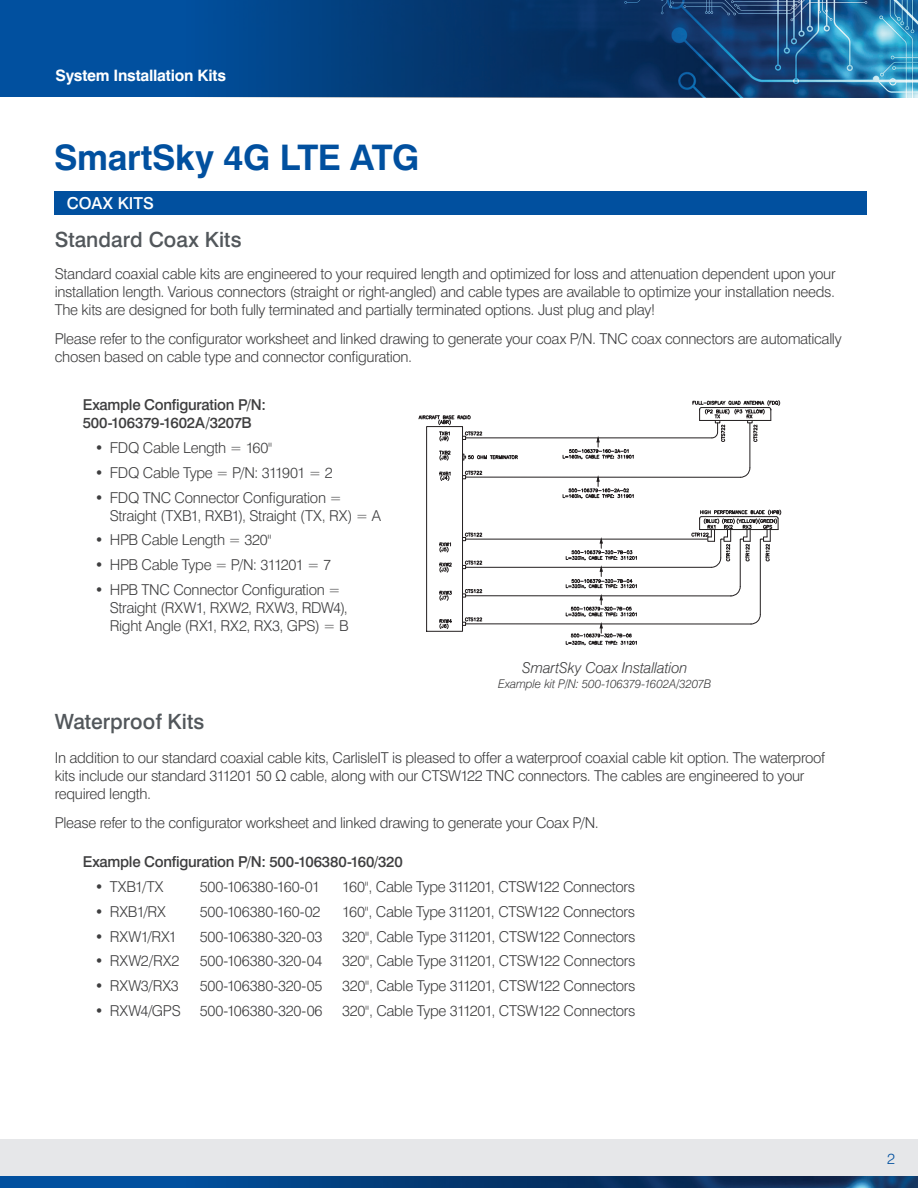
<style>
.page{position:relative;width:918px;height:1188px;background:#fff}
.page>*{position:absolute;margin:0;border:0;box-sizing:border-box;transform-origin:0 0}
.t1{font:700 35.25px "Swiss 721 BT";letter-spacing:-.01em;color:#01509f}
.Headline_2{font:500 21px "Swiss 721 BT";color:#52575b}
.Header_Bar{font:500 16.5px "Swiss 721 BT";color:#fff}
.t2{font:700 15.75px "Swiss 721 BT";letter-spacing:-.015em;color:#fff}
.t3{font:300 15px/18px "Swiss 721 BT";letter-spacing:-.02em;color:#3e3e3f}
.t4{font:500 15px/18px "Swiss 721 BT";letter-spacing:-.02em;color:#3e3e3f}
.t5{font:italic 300 15px "Swiss 721 BT";letter-spacing:-.01em;color:#3e3e3f}
.t6{font:300 15px "Swiss 721 BT";color:#01509f}
.t7{font:italic 300 12px "Swiss 721 BT";letter-spacing:-.01em;color:#3e3e3f}
</style>
<div class="page">
<div style="left:426px;top:426px;width:37px;height:206px;border:1px solid #231f20"></div>
<hr style="left:750px;top:423px;width:1px;height:45px;background:#231f20">
<svg style="left:740px;top:467px;width:10px;height:11px"></svg>
<hr style="left:466px;top:438px;width:246px;height:1px;background:#231f20">
<hr style="left:466px;top:477px;width:274px;height:1px;background:#231f20">
<hr style="left:740px;top:540px;width:1px;height:47px;background:#231f20">
<svg style="left:730px;top:586px;width:11px;height:10px"></svg>
<hr style="left:760px;top:540px;width:1px;height:75px;background:#231f20">
<svg style="left:750px;top:614px;width:11px;height:10px"></svg>
<hr style="left:466px;top:539px;width:241px;height:1px;background:#231f20">
<hr style="left:466px;top:596px;width:265px;height:1px;background:#231f20">
<hr style="left:466px;top:567px;width:245px;height:1px;background:#231f20">
<hr style="left:466px;top:624px;width:285px;height:1px;background:#231f20">
<svg style="left:439px;top:431px;width:11px;height:11px"></svg>
<svg style="left:439px;top:451px;width:12px;height:10px"></svg>
<svg style="left:439px;top:471px;width:12px;height:10px"></svg>
<svg style="left:439px;top:542px;width:12px;height:11px"></svg>
<svg style="left:439px;top:562px;width:13px;height:11px"></svg>
<svg style="left:418px;top:415px;width:53px;height:10px"></svg>
<svg style="left:439px;top:590px;width:13px;height:11px"></svg>
<svg style="left:439px;top:619px;width:13px;height:10px"></svg>
<svg style="left:463px;top:453px;width:55px;height:8px"></svg>
<svg style="left:462px;top:431px;width:20px;height:9px"></svg>
<svg style="left:462px;top:471px;width:20px;height:8px"></svg>
<svg style="left:692px;top:400px;width:88px;height:42px"></svg>
<svg style="left:462px;top:532px;width:20px;height:9px"></svg>
<svg style="left:462px;top:560px;width:20px;height:9px"></svg>
<svg style="left:462px;top:589px;width:20px;height:8px"></svg>
<svg style="left:462px;top:617px;width:20px;height:9px"></svg>
<svg style="left:691px;top:509px;width:90px;height:59px"></svg>
<svg style="left:563px;top:437px;width:71px;height:22px"></svg>
<svg style="left:563px;top:476px;width:71px;height:23px"></svg>
<svg style="left:566px;top:538px;width:71px;height:23px"></svg>
<svg style="left:566px;top:567px;width:71px;height:22px"></svg>
<svg style="left:566px;top:595px;width:71px;height:22px"></svg>
<svg style="left:566px;top:623px;width:71px;height:23px"></svg>
<div style="left:55px;top:191px;width:812px;height:23px;background:#01509f"></div>
<img style="left:0;top:0;width:918px;height:97px">
<div style="left:0;top:1139px;width:918px;height:49px;background:#e6e7e9"></div>
<img style="left:0;top:1176px;width:918px;height:12px">
<p class="t2" style="left:56px;top:66px;width:172px">System Installation Kits</p>
<p class="t1" style="left:54px;top:137px;width:367px">SmartSky 4G LTE ATG</p>
<p class="Header_Bar" style="left:67px;top:193px;width:89px">COAX KITS</p>
<p class="Headline_2" style="left:55px;top:227px;width:188px">Standard Coax Kits</p>
<p class="t3" style="left:55px;top:264px;width:782px;text-align:justify">Standard coaxial cable kits are engineered to your required length and optimized for loss and attenuation dependent upon your installation length. Various connectors (straight or right-angled) and cable types are available to optimize your installation needs.<br>The kits are designed for both fully terminated and partially terminated options. Just plug and play!</p>
<p class="t3" style="left:55px;top:329px;width:789px">Please refer to the configurator worksheet and linked drawing to generate your coax P/N. TNC coax connectors are automatically chosen based on cable type and connector configuration.</p>
<p class="t4" style="left:83px;top:396px;width:185px">Example Configuration P/N:<br>500-106379-1602A/3207B</p>
<p class="t3" style="left:95px;top:439px;width:179px">• FDQ Cable Length = 160"</p>
<p class="t3" style="left:95px;top:463px;width:239px">• FDQ Cable Type = P/N: 311901 = 2</p>
<p class="t3" style="left:110px;top:488px;width:273px;text-indent:-15px">• FDQ TNC Connector Configuration =<br>Straight (TXB1, RXB1), Straight (TX, RX) = A</p>
<p class="t3" style="left:95px;top:531px;width:178px">• HPB Cable Length = 320"</p>
<p class="t3" style="left:95px;top:556px;width:238px">• HPB Cable Type = P/N: 311201 = 7</p>
<p class="t3" style="left:110px;top:580px;width:240px;text-indent:-15px">• HPB TNC Connector Configuration =<br>Straight (RXW1, RXW2, RXW3, RDW4),<br>Right Angle (RX1, RX2, RX3, GPS) = B</p>
<p class="Headline_2" style="left:55px;top:709px;width:151px">Waterproof Kits</p>
<p class="t5" style="left:522px;top:659px;width:167px">SmartSky Coax Installation</p>
<p class="t7" style="left:498px;top:676px;width:215px">Example kit P/N: 500-106379-1602A/3207B</p>
<p class="t3" style="left:55px;top:748px;width:772px">In addition to our standard coaxial cable kits, CarlisleIT is pleased to offer a waterproof coaxial cable kit option. The waterproof kits include our standard 311201 50 Ω cable, along with our CTSW122 TNC connectors. The cables are engineered to your required length.</p>
<p class="t3" style="left:55px;top:813px;width:546px">Please refer to the configurator worksheet and linked drawing to generate your Coax P/N.</p>
<p class="t4" style="left:83px;top:853px;width:321px">Example Configuration P/N: 500-106380-160/320</p>
<p class="t3" style="left:95px;top:878px;width:71px">• TXB1/TX</p>
<p class="t3" style="left:200px;top:878px;width:122px">500-106380-160-01</p>
<p class="t3" style="left:342px;top:878px;width:294px">160", Cable Type 311201, CTSW122 Connectors</p>
<p class="t3" style="left:95px;top:903px;width:73px">• RXB1/RX</p>
<p class="t3" style="left:200px;top:903px;width:122px">500-106380-160-02</p>
<p class="t3" style="left:342px;top:903px;width:294px">160", Cable Type 311201, CTSW122 Connectors</p>
<p class="t3" style="left:95px;top:927px;width:84px">• RXW1/RX1</p>
<p class="t3" style="left:200px;top:927px;width:124px">500-106380-320-03</p>
<p class="t3" style="left:342px;top:927px;width:295px">320", Cable Type 311201, CTSW122 Connectors</p>
<p class="t3" style="left:95px;top:952px;width:86px">• RXW2/RX2</p>
<p class="t3" style="left:200px;top:952px;width:124px">500-106380-320-04</p>
<p class="t3" style="left:342px;top:952px;width:295px">320", Cable Type 311201, CTSW122 Connectors</p>
<p class="t3" style="left:95px;top:977px;width:86px">• RXW3/RX3</p>
<p class="t3" style="left:200px;top:977px;width:124px">500-106380-320-05</p>
<p class="t3" style="left:342px;top:977px;width:295px">320", Cable Type 311201, CTSW122 Connectors</p>
<p class="t3" style="left:95px;top:1002px;width:88px">• RXW4/GPS</p>
<p class="t3" style="left:200px;top:1002px;width:124px">500-106380-320-06</p>
<p class="t3" style="left:342px;top:1002px;width:295px">320", Cable Type 311201, CTSW122 Connectors</p>
<p class="t6" style="left:887px;top:1149px;width:9px">2</p>
</div>
